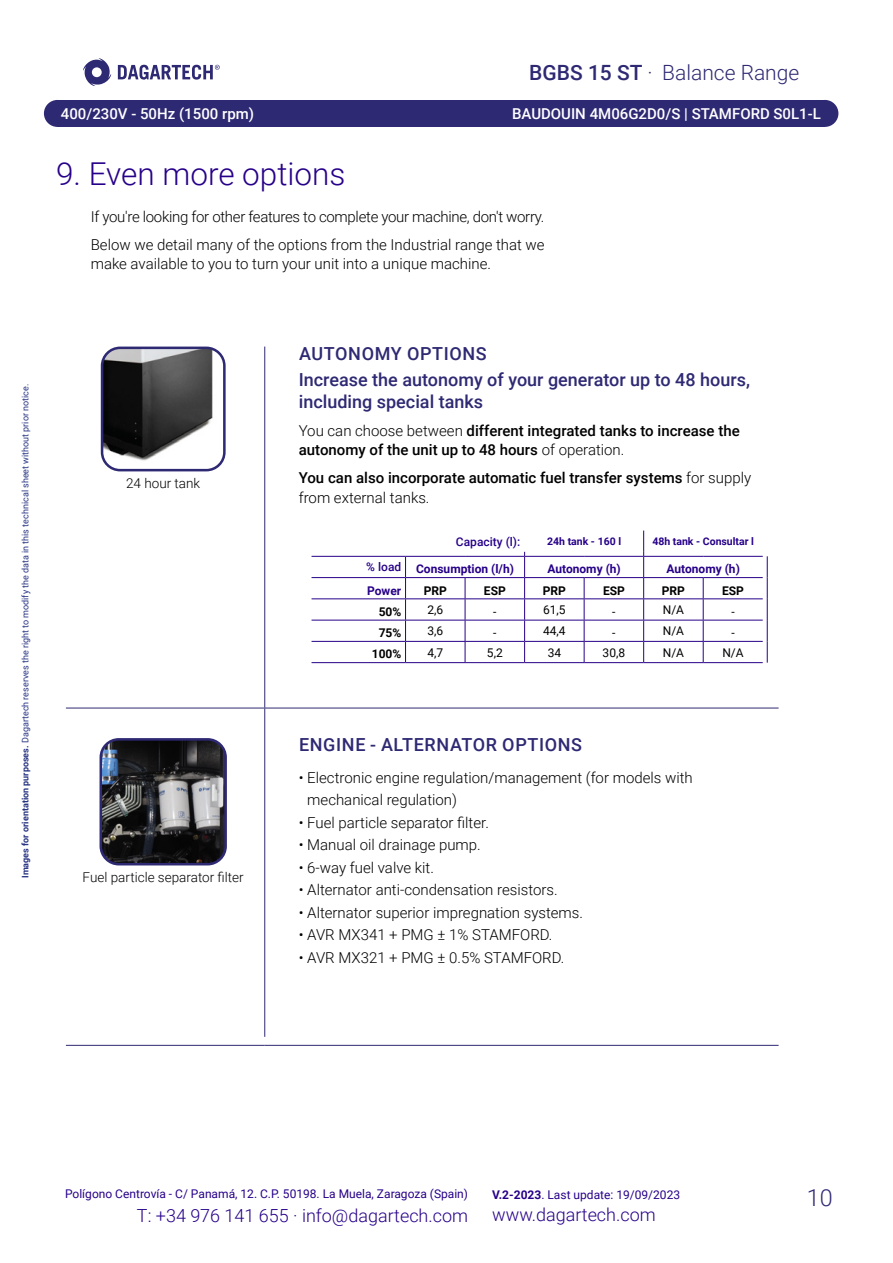
<style>
.page{position:relative;width:893px;height:1263px;background:#fff}
.page>*{position:absolute;margin:0;border:0;box-sizing:border-box;transform-origin:0 0}
.t1{font:300 31.5px "Roboto";color:#270089}
.t2{font:300 23.4px "Roboto";color:#2e2973}
.t3{font:300 21px "Roboto";color:#2e2973}
.t4{font:500 21px "Roboto";color:#2e2973}
.t5{font:500 18px/25.8px "Roboto";color:#2e2973}
.t6{font:300 18px "Roboto";color:#270089}
.t7{font:500 18px "Roboto";letter-spacing:.035em;color:#2e2973}
.t8{font:300 15px/22.5px "Roboto";color:#000}
.t9{font:500 15px/19.5px "Roboto";color:#000}
.t10{font:300 15px/28px "Roboto";letter-spacing:-.02em;color:#000}
.t11{font:500 15px "Roboto";color:#fff}
.t12{font:300 13.5px "Roboto";color:#000}
.t13{font:12px "Roboto";color:#270089}
.t14{font:700 12px "Roboto";color:#270089}
.t15{font:12px "Roboto";color:#000}
.t16{font:700 12px "Roboto";color:#000}
.t17{font:500 12px "Roboto";color:#270089}
.t18{font:700 10.5px "Roboto";color:#270089}
.t19{font:9px "Roboto";color:#283583}
.s1{font-weight:300}
.s2{font-weight:700}
.s3{font-weight:500}
</style>
<div class="page">
<div style="left:57px;top:100px;width:768px;height:27px;background:#2e2973"></div>
<div style="left:44px;top:100px;width:27px;height:27px;background:#2e2973;border-radius:50%"></div>
<div style="left:811px;top:100px;width:27px;height:27px;background:#2e2973;border-radius:50%"></div>
<svg style="left:83px;top:58px;width:28px;height:28px"></svg>
<svg style="left:118px;top:65px;width:102px;height:15px"></svg>
<hr style="left:264px;top:347px;width:1px;height:361px;background:#2e2973">
<hr style="left:66px;top:1045px;width:199px;height:1px;background:#2e2973">
<hr style="left:265px;top:1045px;width:514px;height:1px;background:#2e2973">
<hr style="left:264px;top:708px;width:1px;height:329px;background:#2e2973">
<hr style="left:66px;top:708px;width:199px;height:1px;background:#2e2973">
<hr style="left:265px;top:708px;width:514px;height:1px;background:#2e2973">
<img style="left:102px;top:349px;width:120px;height:121px">
<div style="left:101px;top:347px;width:125px;height:124px;border:3px solid #2e2973;border-radius:18px"></div>
<hr style="left:312px;top:556px;width:94px;height:1px;background:#270089">
<hr style="left:406px;top:556px;width:59px;height:1px;background:#270089">
<hr style="left:465px;top:556px;width:60px;height:1px;background:#270089">
<hr style="left:525px;top:556px;width:59px;height:1px;background:#270089">
<hr style="left:584px;top:556px;width:60px;height:1px;background:#270089">
<hr style="left:644px;top:556px;width:59px;height:1px;background:#270089">
<hr style="left:703px;top:556px;width:60px;height:1px;background:#270089">
<hr style="left:312px;top:577px;width:94px;height:1px;background:#270089">
<hr style="left:406px;top:577px;width:59px;height:1px;background:#270089">
<hr style="left:465px;top:577px;width:60px;height:1px;background:#270089">
<hr style="left:525px;top:577px;width:59px;height:1px;background:#270089">
<hr style="left:584px;top:577px;width:60px;height:1px;background:#270089">
<hr style="left:644px;top:577px;width:59px;height:1px;background:#270089">
<hr style="left:703px;top:577px;width:60px;height:1px;background:#270089">
<hr style="left:312px;top:598px;width:94px;height:1px;background:#270089">
<hr style="left:406px;top:598px;width:59px;height:1px;background:#270089">
<hr style="left:465px;top:598px;width:60px;height:1px;background:#270089">
<hr style="left:525px;top:598px;width:59px;height:1px;background:#270089">
<hr style="left:584px;top:598px;width:60px;height:1px;background:#270089">
<hr style="left:644px;top:598px;width:59px;height:1px;background:#270089">
<hr style="left:703px;top:598px;width:60px;height:1px;background:#270089">
<hr style="left:312px;top:620px;width:94px;height:1px;background:#270089">
<hr style="left:406px;top:620px;width:59px;height:1px;background:#270089">
<hr style="left:465px;top:620px;width:60px;height:1px;background:#270089">
<hr style="left:525px;top:620px;width:59px;height:1px;background:#270089">
<hr style="left:584px;top:620px;width:60px;height:1px;background:#270089">
<hr style="left:644px;top:620px;width:59px;height:1px;background:#270089">
<hr style="left:703px;top:620px;width:60px;height:1px;background:#270089">
<hr style="left:312px;top:641px;width:94px;height:1px;background:#270089">
<hr style="left:406px;top:641px;width:59px;height:1px;background:#270089">
<svg style="left:405px;top:557px;width:1px;height:105px"></svg>
<hr style="left:465px;top:641px;width:60px;height:1px;background:#270089">
<svg style="left:465px;top:578px;width:1px;height:84px"></svg>
<hr style="left:525px;top:641px;width:59px;height:1px;background:#270089">
<hr style="left:584px;top:641px;width:60px;height:1px;background:#270089">
<svg style="left:584px;top:578px;width:1px;height:84px"></svg>
<hr style="left:644px;top:641px;width:59px;height:1px;background:#270089">
<hr style="left:703px;top:641px;width:60px;height:1px;background:#270089">
<svg style="left:703px;top:578px;width:1px;height:84px"></svg>
<svg style="left:767px;top:556px;width:1px;height:107px"></svg>
<hr style="left:312px;top:662px;width:94px;height:1px;background:#270089">
<hr style="left:406px;top:662px;width:59px;height:1px;background:#270089">
<hr style="left:465px;top:662px;width:60px;height:1px;background:#270089">
<hr style="left:525px;top:662px;width:59px;height:1px;background:#270089">
<hr style="left:584px;top:662px;width:60px;height:1px;background:#270089">
<hr style="left:644px;top:662px;width:59px;height:1px;background:#270089">
<hr style="left:703px;top:662px;width:60px;height:1px;background:#270089">
<svg style="left:524px;top:552px;width:1px;height:110px"></svg>
<svg style="left:643px;top:530px;width:1px;height:132px"></svg>
<img style="left:101px;top:739px;width:122px;height:125px">
<div style="left:100px;top:738px;width:127px;height:127px;border:3px solid #2e2973;border-radius:18px"></div>
<h3 class="t4" style="left:529px;top:58px;width:125px">BGBS 15 ST <span class="s1">·</span></h3>
<h3 class="t3" style="left:662px;top:57px;width:139px">Balance Range</h3>
<p class="t11" style="left:61px;top:103px;width:195px">400/230V - 50Hz (1500 rpm)</p>
<p class="t11" style="left:512px;top:104px;width:310px">BAUDOUIN 4M06G2D0/S | STAMFORD S0L1-L</p>
<h1 class="t1" style="left:56px;top:152px;width:291px">9. Even more options</h1>
<p class="t10" style="left:91px;top:202px;width:455px">If you're looking for other features to complete your machine, don't worry.<br>Below we detail many of the options from the Industrial range that we</p>
<p class="t8" style="left:91px;top:252px;width:402px">make available to you to turn your unit into a unique machine.</p>
<p class="t19" style="left:19px;top:878px;width:496px;rotate:-90deg"><span class="s2">Images for orientation purposes.</span> Dagartech reserves the right to modify the data in this technical sheet without prior notice.</p>
<p class="t12" style="left:126px;top:473px;width:76px">24 hour tank</p>
<p class="t12" style="left:83px;top:867px;width:163px">Fuel particle separator filter</p>
<p class="t5" style="left:299px;top:340px;width:453px">AUTONOMY OPTIONS<br>Increase the autonomy of your generator up to 48 hours,</p>
<p class="t5" style="left:299px;top:388px;width:186px">including special tanks</p>
<p class="t9" style="left:299px;top:420px;width:442px"><span class="s1">You can choose between</span> different integrated tanks to increase the autonomy of the unit up to 48 hours <span class="s1">of operation.</span></p>
<p class="t9" style="left:299px;top:467px;width:454px">You can also incorporate automatic fuel transfer systems <span class="s1">for supply from external tanks.</span></p>
<p class="t17" style="left:456px;top:533px;width:66px">Capacity (l):</p>
<p class="t18" style="left:547px;top:534px;width:75px">24h tank - 160 l</p>
<p class="t18" style="left:652px;top:534px;width:103px">48h tank - Consultar l</p>
<p class="t14" style="left:366px;top:561px;width:149px"><span class="s3">% load</span> Consumption (l/h)</p>
<p class="t14" style="left:547px;top:561px;width:75px">Autonomy (h)</p>
<p class="t14" style="left:666px;top:561px;width:75px">Autonomy (h)</p>
<p class="t14" style="left:367px;top:582px;width:36px">Power</p>
<p class="t16" style="left:424px;top:582px;width:25px">PRP</p>
<p class="t16" style="left:484px;top:582px;width:23px">ESP</p>
<p class="t16" style="left:543px;top:582px;width:25px">PRP</p>
<p class="t16" style="left:603px;top:582px;width:23px">ESP</p>
<p class="t16" style="left:662px;top:582px;width:25px">PRP</p>
<p class="t16" style="left:722px;top:582px;width:23px">ESP</p>
<p class="t16" style="left:379px;top:603px;width:24px">50%</p>
<p class="t15" style="left:427px;top:601px;width:17px">2,6</p>
<p class="t15" style="left:493px;top:603px;width:5px">-</p>
<p class="t15" style="left:543px;top:601px;width:24px">61,5</p>
<p class="t15" style="left:612px;top:603px;width:5px">-</p>
<p class="t15" style="left:663px;top:601px;width:23px">N/A</p>
<p class="t15" style="left:731px;top:603px;width:5px">-</p>
<p class="t16" style="left:379px;top:624px;width:24px">75%</p>
<p class="t15" style="left:427px;top:623px;width:17px">3,6</p>
<p class="t15" style="left:493px;top:624px;width:5px">-</p>
<p class="t15" style="left:543px;top:623px;width:24px">44,4</p>
<p class="t15" style="left:612px;top:624px;width:5px">-</p>
<p class="t15" style="left:663px;top:623px;width:23px">N/A</p>
<p class="t15" style="left:731px;top:624px;width:5px">-</p>
<p class="t16" style="left:372px;top:646px;width:31px">100%</p>
<p class="t15" style="left:427px;top:644px;width:17px">4,7</p>
<p class="t15" style="left:487px;top:644px;width:17px">5,2</p>
<p class="t15" style="left:548px;top:644px;width:15px">34</p>
<p class="t15" style="left:603px;top:644px;width:24px">30,8</p>
<p class="t15" style="left:663px;top:644px;width:23px">N/A</p>
<p class="t15" style="left:722px;top:644px;width:23px">N/A</p>
<p class="t7" style="left:299px;top:732px;width:284px">ENGINE - ALTERNATOR OPTIONS</p>
<p class="t8" style="left:307px;top:766px;width:387px;text-indent:-9px">• Electronic engine regulation/management (for models with mechanical regulation)</p>
<p class="t8" style="left:299px;top:811px;width:192px">• Fuel particle separator filter.</p>
<p class="t8" style="left:299px;top:833px;width:184px">• Manual oil drainage pump.</p>
<p class="t8" style="left:299px;top:856px;width:137px">• 6-way fuel valve kit.</p>
<p class="t8" style="left:299px;top:878px;width:260px">• Alternator anti-condensation resistors.</p>
<p class="t8" style="left:299px;top:901px;width:286px">• Alternator superior impregnation systems.</p>
<p class="t8" style="left:299px;top:923px;width:255px">• AVR MX341 + PMG ± 1% STAMFORD.</p>
<p class="t8" style="left:299px;top:946px;width:267px">• AVR MX321 + PMG ± 0.5% STAMFORD.</p>
<p class="t13" style="left:65px;top:1185px;width:405px">Polígono Centrovía - C/ Panamá, 12. C.P. 50198. La Muela, Zaragoza (Spain)</p>
<p class="t6" style="left:137px;top:1203px;width:333px">T: +34 976 141 655 · info@dagartech.com</p>
<p class="t6" style="left:492px;top:1202px;width:165px">www.dagartech.com</p>
<p class="t13" style="left:492px;top:1186px;width:190px"><span class="s2">V.2-2023</span>. Last update: 19/09/2023</p>
<h2 class="t2" style="left:807px;top:1182px;width:27px">10</h2>
</div>
